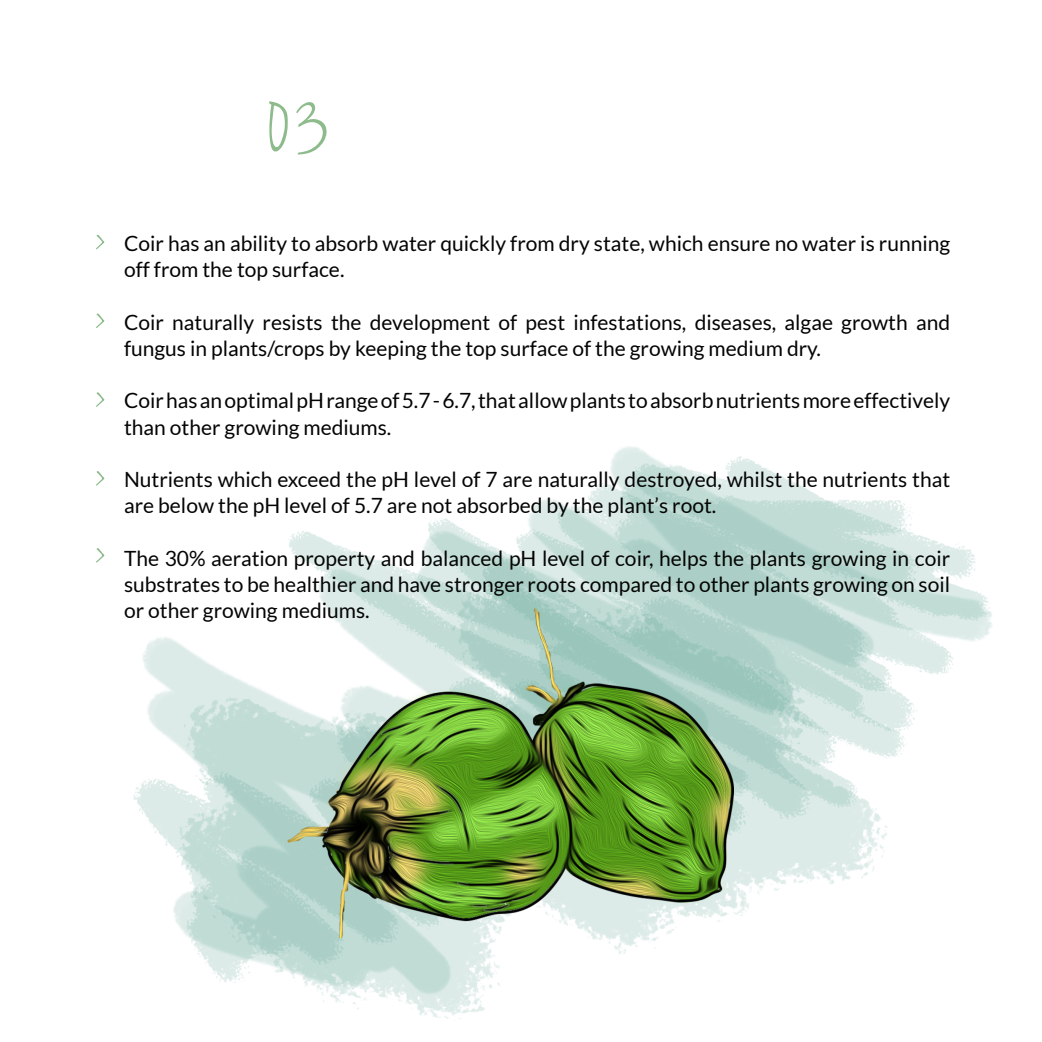
<style>
.page{position:relative;width:1042px;height:1042px;background:#fff}
.page>*{position:absolute;margin:0;border:0;box-sizing:border-box;transform-origin:0 0}
.t1{font:87.5px "Jenna Sue";color:#8dbb8b}
.t2{font:52.5px "Jenna Sue";color:#8dbb8b}
.t3{font:21px/26.2px "Lato";color:#040503}
</style>
<div class="page">
<img style="left:134px;top:446px;width:858px;height:573px">
<img style="left:288px;top:608px;width:446px;height:330px">
<p class="t1" style="left:265px;top:77px;width:65px">03</p>
<p class="t2" style="left:92px;top:208px;width:16px">&gt;</p>
<p class="t2" style="left:92px;top:286px;width:16px">&gt;</p>
<p class="t2" style="left:92px;top:365px;width:16px">&gt;</p>
<p class="t2" style="left:92px;top:444px;width:16px">&gt;</p>
<p class="t2" style="left:92px;top:521px;width:16px">&gt;</p>
<p class="t3" style="left:124px;top:230px;width:827px">Coir has an ability to absorb water quickly from dry state, which ensure no water is running off from the top surface.</p>
<p class="t3" style="left:124px;top:309px;width:827px">Coir naturally resists the development of pest infestations, diseases, algae growth and fungus in plants/crops by keeping the top surface of the growing medium dry.</p>
<p class="t3" style="left:124px;top:387px;width:827px">Coir has an optimal pH range of 5.7 - 6.7, that allow plants to absorb nutrients more effectively than other growing mediums.</p>
<p class="t3" style="left:124px;top:466px;width:827px">Nutrients which exceed the pH level of 7 are naturally destroyed, whilst the nutrients that are below the pH level of 5.7 are not absorbed by the plant’s root.</p>
<p class="t3" style="left:124px;top:545px;width:827px;text-align:justify">The 30% aeration property and balanced pH level of coir, helps the plants growing in coir substrates to be healthier and have stronger roots compared to other plants growing on soil or other growing mediums.</p>
</div>
